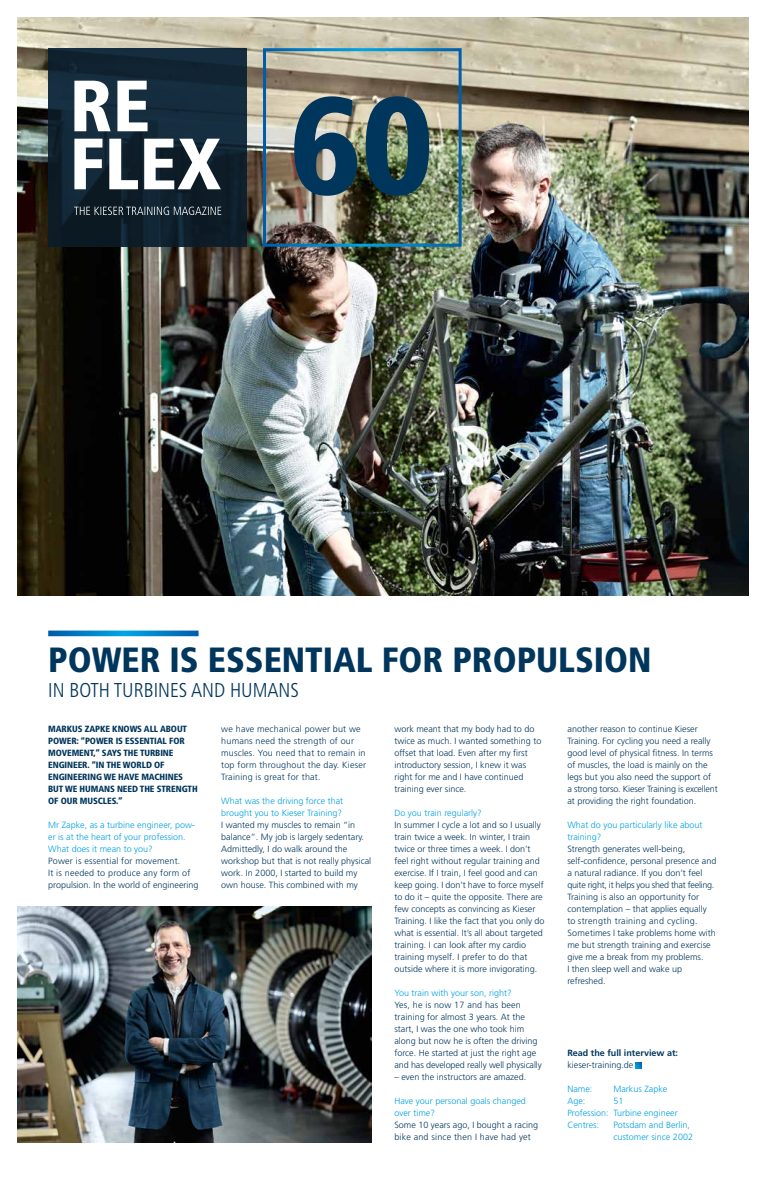
<style>
.page{position:relative;width:766px;height:1191px;background:#fff}
.page>*{position:absolute;margin:0;border:0;box-sizing:border-box;transform-origin:0 0}
.t1{font:900 condensed 137.7px "Frutiger LT Std";color:#00365c}
.t2{font:900 condensed 35px "Frutiger LT Std";color:#00365c}
.t3{font:300 condensed 20px "Frutiger LT Std";color:#00365c}
.t4{font:300 9px/12px "Frutiger LT Std";color:#00365c}
.t5{font:300 9px/12px "Frutiger LT Std";color:#00a1e0}
.t6{font:300 9px/12px "Frutiger LT Std";letter-spacing:.02em;color:#00365c}
.t7{font:900 condensed 9px/12px "Frutiger LT Std";letter-spacing:-.01em;color:#00365c}
.t8{font:700 9px "Frutiger LT Std";color:#00365c}
</style>
<div class="page">
<img style="left:17px;top:18px;width:731px;height:577px">
<svg style="left:48px;top:48px;width:199px;height:199px;background:#112533"></svg>
<svg style="left:74px;top:139px;width:147px;height:50px"></svg>
<svg style="left:74px;top:81px;width:73px;height:50px"></svg>
<svg style="left:635px;top:1062px;width:6px;height:6px"></svg>
<svg style="left:48px;top:630px;width:150px;height:6px"></svg>
<img style="left:17px;top:906px;width:354px;height:236px">
<svg style="left:74px;top:207px;width:147px;height:8px"></svg>
<h1 class="t1" style="left:290px;top:63px;width:145px">60</h1>
<h2 class="t2" style="left:48px;top:639px;width:604px">POWER IS ESSENTIAL FOR PROPULSION</h2>
<h3 class="t3" style="left:48px;top:679px;width:252px">IN BOTH TURBINES AND HUMANS</h3>
<p class="t7" style="left:48px;top:723px;width:151px">MARKUS ZAPKE KNOWS ALL ABOUT<br>POWER: “POWER IS ESSENTIAL FOR<br>MOVEMENT,” SAYS THE TURBINE<br>ENGINEER. “IN THE WORLD OF<br>ENGINEERING WE HAVE MACHINES<br>BUT WE HUMANS NEED THE STRENGTH<br>OF OUR MUSCLES.”</p>
<p class="t5" style="left:48px;top:819px;width:148px">Mr Zapke, as a turbine engineer, pow&shy;er is at the heart of your profession.<br>What does it mean to you?</p>
<p class="t6" style="left:48px;top:855px;width:152px">Power is essential for movement.<br>It is needed to produce any form of propulsion. In the world of engineering</p>
<p class="t6" style="left:221px;top:723px;width:146px">we have mechanical power but we humans need the strength of our muscles. You need that to remain in top form throughout the day. Kieser<br>Training is great for that.</p>
<p class="t5" style="left:221px;top:795px;width:123px">What was the driving force that brought you to Kieser Training?</p>
<p class="t4" style="left:221px;top:819px;width:151px">I wanted my muscles to remain “in balance”. My job is largely sedentary.<br>Admittedly, I do walk around the workshop but that is not really physical work. In 2000, I started to build my own house. This combined with my</p>
<p class="t4" style="left:394px;top:723px;width:149px">work meant that my body had to do twice as much. I wanted something to offset that load. Even after my first introductory session, I knew it was right for me and I have continued training ever since.</p>
<p class="t5" style="left:394px;top:807px;width:89px">Do you train regularly?</p>
<p class="t4" style="left:394px;top:819px;width:152px">In summer I cycle a lot and so I usually train twice a week. In winter, I train twice or three times a week. I don’t feel right without regular training and exercise. If I train, I feel good and can keep going. I don’t have to force myself to do it – quite the opposite. There are few concepts as convincing as Kieser Training. I like the fact that you only do what is essential. It’s all about targeted training. I can look after my cardio training myself. I prefer to do that outside where it is more invigorating.</p>
<p class="t5" style="left:394px;top:987px;width:119px">You train with your son, right?</p>
<p class="t4" style="left:394px;top:999px;width:149px">Yes, he is now 17 and has been training for almost 3 years. At the start, I was the one who took him along but now he is often the driving force. He started at just the right age and has developed really well physically</p>
<p class="t4" style="left:394px;top:1071px;width:133px">– even the instructors are amazed.</p>
<p class="t5" style="left:394px;top:1095px;width:133px">Have your personal goals changed over time?</p>
<p class="t4" style="left:394px;top:1119px;width:145px">Some 10 years ago, I bought a racing bike and since then I have had yet</p>
<p class="t4" style="left:567px;top:723px;width:152px">another reason to continue Kieser Training. For cycling you need a really good level of physical fitness. In terms of muscles, the load is mainly on the legs but you also need the support of a strong torso. Kieser Training is excellent at providing the right foundation.</p>
<p class="t5" style="left:567px;top:819px;width:137px">What do you particularly like about training?</p>
<p class="t4" style="left:567px;top:843px;width:150px">Strength generates well-being, self-confidence, personal presence and a natural radiance. If you don’t feel quite right, it helps you shed that feeling.<br>Training is also an opportunity for contemplation – that applies equally to strength training and cycling.<br>Sometimes I take problems home with me but strength training and exercise give me a break from my problems.<br>I then sleep well and wake up refreshed.</p>
<p class="t8" style="left:567px;top:1047px;width:112px">Read the full interview at:</p>
<p class="t4" style="left:567px;top:1059px;width:68px">kieser-training.de</p>
<p class="t5" style="left:567px;top:1083px;width:27px">Name:</p>
<p class="t5" style="left:613px;top:1083px;width:56px">Markus Zapke</p>
<p class="t5" style="left:567px;top:1095px;width:20px">Age:</p>
<p class="t5" style="left:567px;top:1095px;width:112px;text-indent:46px">51<br>Profession: Turbine engineer<br>Centres:</p>
<p class="t5" style="left:613px;top:1119px;width:81px">Potsdam and Berlin, customer since 2002</p>
</div>
